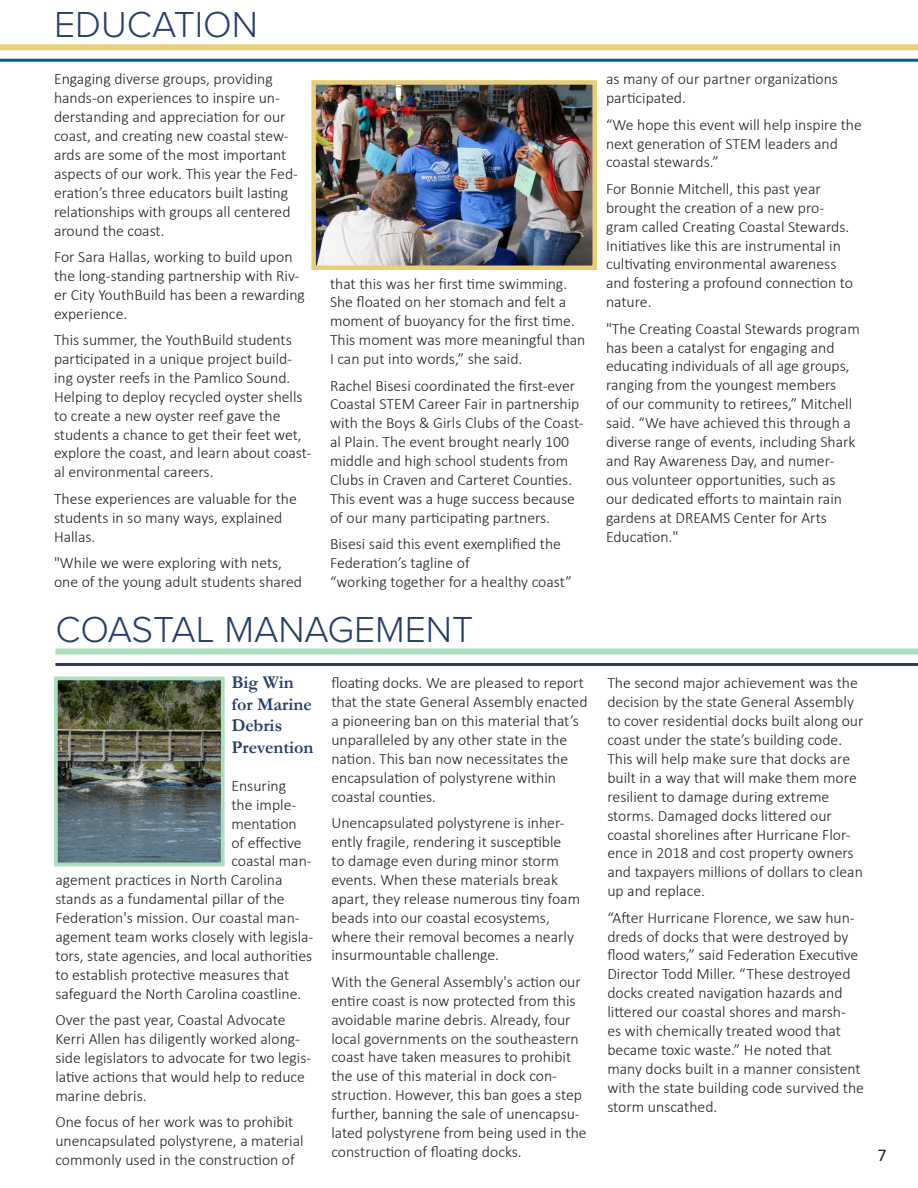
<style>
.page{position:relative;width:918px;height:1188px;background:#fff}
.page>*{position:absolute;margin:0;border:0;box-sizing:border-box;transform-origin:0 0}
.t1{font:300 37.5px "Proxima Nova";color:#263f6a}
.t2{font:700 18px/21.6px "Garamond";color:#263f6a}
.t3{font:18px "Calibri";color:#231f20}
.t4{font:300 15.75px/18.9px "Calibri";color:#231f20}
</style>
<div class="page">
<div style="left:0;top:44px;width:918px;height:6px;background:#e8ce79"></div>
<hr style="left:0;top:59px;width:918px;height:3px;background:#00607c">
<div style="left:55px;top:649px;width:863px;height:6px;background:#aadfbe"></div>
<hr style="left:55px;top:663px;width:863px;height:3px;background:#263f6a">
<img style="left:316px;top:85px;width:276px;height:180px">
<div style="left:311px;top:80px;width:286px;height:190px;border:4px solid #e8ce79"></div>
<img style="left:59px;top:682px;width:161px;height:179px">
<div style="left:54px;top:677px;width:171px;height:189px;border:4px solid #aadfbe"></div>
<p class="t1" style="left:54px;top:-3px;width:206px">EDUCATION</p>
<p class="t4" style="left:54px;top:70px;width:246px">Engaging diverse groups, providing hands-on experiences to inspire un&shy;derstanding and appreciation for our coast, and creating new coastal stew&shy;ards are some of the most important aspects of our work. This year the Fed&shy;eration’s three educators built lasting relationships with groups all centered around the coast.</p>
<p class="t4" style="left:54px;top:247px;width:252px">For Sara Hallas, working to build upon the long-standing partnership with Riv&shy;er City YouthBuild has been a rewarding experience.</p>
<p class="t4" style="left:54px;top:330px;width:259px">This summer, the YouthBuild students participated in a unique project build&shy;ing oyster reefs in the Pamlico Sound.<br>Helping to deploy recycled oyster shells to create a new oyster reef gave the students a chance to get their feet wet, explore the coast, and learn about coast&shy;al environmental careers.</p>
<p class="t4" style="left:54px;top:489px;width:244px">These experiences are valuable for the students in so many ways, explained<br>Hallas.</p>
<p class="t4" style="left:54px;top:553px;width:250px">"While we were exploring with nets, one of the young adult students shared</p>
<p class="t4" style="left:330px;top:274px;width:257px">that this was her first time swimming.<br>She floated on her stomach and felt a moment of buoyancy for the first time.<br>This moment was more meaningful than I can put into words,” she said.</p>
<p class="t4" style="left:330px;top:376px;width:255px">Rachel Bisesi coordinated the first-ever Coastal STEM Career Fair in partnership with the Boys &amp; Girls Clubs of the Coast&shy;al Plain. The event brought nearly 100 middle and high school students from Clubs in Craven and Carteret Counties.<br>This event was a huge success because of our many participating partners.</p>
<p class="t4" style="left:330px;top:534px;width:233px">Bisesi said this event exemplified the<br>Federation’s tagline of</p>
<p class="t4" style="left:330px;top:572px;width:244px">“working together for a healthy coast”</p>
<p class="t1" style="left:55px;top:601px;width:419px">COASTAL MANAGEMENT</p>
<p class="t2" style="left:231px;top:672px;width:83px">Big Win for Marine<br>Debris<br>Prevention</p>
<p class="t4" style="left:231px;top:776px;width:56px">Ensuring</p>
<p class="t4" style="left:231px;top:795px;width:66px">the imple-</p>
<p class="t4" style="left:231px;top:814px;width:67px">mentation</p>
<p class="t4" style="left:231px;top:833px;width:72px">of effective</p>
<p class="t4" style="left:231px;top:852px;width:82px">coastal man-</p>
<p class="t4" style="left:55px;top:871px;width:229px">agement practices in North Carolina</p>
<p class="t4" style="left:55px;top:889px;width:231px">stands as a fundamental pillar of the</p>
<p class="t4" style="left:55px;top:908px;width:246px">Federation's mission. Our coastal man-</p>
<p class="t4" style="left:55px;top:927px;width:259px">agement team works closely with legisla-</p>
<p class="t4" style="left:55px;top:946px;width:258px">tors, state agencies, and local authorities</p>
<p class="t4" style="left:55px;top:965px;width:235px">to establish protective measures that</p>
<p class="t4" style="left:55px;top:984px;width:248px">safeguard the North Carolina coastline.</p>
<p class="t4" style="left:55px;top:1010px;width:257px">Over the past year, Coastal Advocate Kerri Allen has diligently worked along&shy;side legislators to advocate for two legis&shy;lative actions that would help to reduce marine debris.</p>
<p class="t4" style="left:55px;top:1112px;width:250px">One focus of her work was to prohibit unencapsulated polystyrene, a material commonly used in the construction of</p>
<p class="t4" style="left:331px;top:674px;width:258px">floating docks. We are pleased to report that the state General Assembly enacted a pioneering ban on this material that’s unparalleled by any other state in the nation. This ban now necessitates the encapsulation of polystyrene within coastal counties.</p>
<p class="t4" style="left:331px;top:813px;width:250px">Unencapsulated polystyrene is inher&shy;ently fragile, rendering it susceptible<br>to damage even during minor storm events. When these materials break apart, they release numerous tiny foam beads into our coastal ecosystems, where their removal becomes a nearly insurmountable challenge.</p>
<p class="t4" style="left:331px;top:972px;width:257px">With the General Assembly's action our entire coast is now protected from this avoidable marine debris. Already, four local governments on the southeastern coast have taken measures to prohibit the use of this material in dock con&shy;struction. However, this ban goes a step further, banning the sale of unencapsu&shy;lated polystyrene from being used in the construction of floating docks.</p>
<p class="t4" style="left:606px;top:70px;width:234px">as many of our partner organizations participated.</p>
<p class="t4" style="left:606px;top:115px;width:257px">“We hope this event will help inspire the next generation of STEM leaders and coastal stewards.”</p>
<p class="t4" style="left:606px;top:179px;width:249px">For Bonnie Mitchell, this past year brought the creation of a new pro&shy;gram called Creating Coastal Stewards.<br>Initiatives like this are instrumental in cultivating environmental awareness and fostering a profound connection to nature.</p>
<p class="t4" style="left:606px;top:319px;width:255px">"The Creating Coastal Stewards program has been a catalyst for engaging and educating individuals of all age groups, ranging from the youngest members<br>of our community to retirees,” Mitchell said. “We have achieved this through a diverse range of events, including Shark and Ray Awareness Day, and numer&shy;ous volunteer opportunities, such as our dedicated efforts to maintain rain gardens at DREAMS Center for Arts Education."</p>
<p class="t4" style="left:607px;top:674px;width:258px">The second major achievement was the decision by the state General Assembly to cover residential docks built along our coast under the state’s building code.<br>This will help make sure that docks are built in a way that will make them more resilient to damage during extreme storms. Damaged docks littered our coastal shorelines after Hurricane Flor&shy;ence in 2018 and cost property owners and taxpayers millions of dollars to clean up and replace.</p>
<p class="t4" style="left:607px;top:908px;width:258px">“After Hurricane Florence, we saw hun&shy;dreds of docks that were destroyed by flood waters,” said Federation Executive Director Todd Miller. “These destroyed docks created navigation hazards and littered our coastal shores and marsh-<br>es with chemically treated wood that became toxic waste.” He noted that many docks built in a manner consistent with the state building code survived the storm unscathed.</p>
<p class="t3" style="left:878px;top:1143px;width:11px">7</p>
</div>
